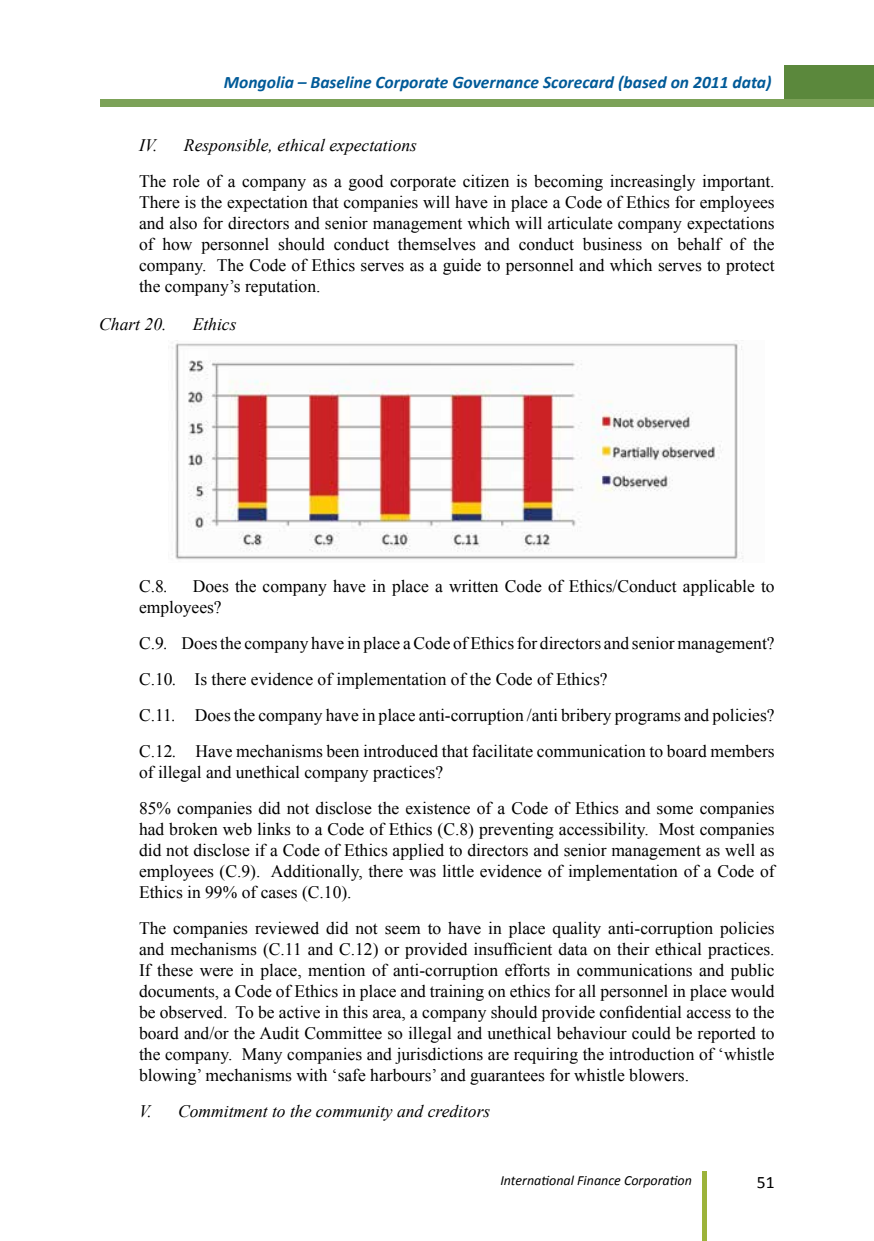
<style>
.page{position:relative;width:874px;height:1241px;background:#fff}
.page>*{position:absolute;margin:0;border:0;box-sizing:border-box;transform-origin:0 0}
.t1{font:17.5px/21px "Mogul Times New Roman";color:#000;text-align:justify}
.t2{font:italic 17.5px "Mogul Times New Roman";color:#000}
.t3{font:italic 700 17.5px "Calibri";color:#005a98}
.t4{font:17.5px "Calibri";color:#000}
.t5{font:italic 14px "Calibri";color:#000}
.s1{font-style:italic}
</style>
<div class="page">
<div style="left:701px;top:1171px;width:5px;height:69px;background:#9cb33a"></div>
<div style="left:784px;top:65px;width:89px;height:35px;background:#5b883c"></div>
<div style="left:100px;top:100px;width:773px;height:7px;background:#7ca258"></div>
<img style="left:172px;top:340px;width:571px;height:220px">
<p class="t3" style="left:224px;top:71px;width:549px">Mongolia – Baseline Corporate Governance Scorecard (based on 2011 data)</p>
<p class="t2" style="left:139px;top:133px;width:279px">IV. Responsible, ethical expectations</p>
<p class="t1" style="left:139px;top:170px;width:637px">The role of a company as a good corporate citizen is becoming increasingly important.<br>There is the expectation that companies will have in place a Code of Ethics for employees and also for directors and senior management which will articulate company expectations of how personnel should conduct themselves and conduct business on behalf of the company. The Code of Ethics serves as a guide to personnel and which serves to protect the company’s reputation.</p>
<p class="t2" style="left:99px;top:312px;width:69px">Chart 20.</p>
<p class="t2" style="left:193px;top:312px;width:45px">Ethics</p>
<p class="t1" style="left:139px;top:575px;width:636px;text-indent:54px">Does the company have in place a written Code of Ethics/Conduct applicable to employees?</p>
<p class="t1" style="left:139px;top:625px;width:637px;line-height:35.9px;text-align:left">C.9<span class="s1">.</span> Does the company have in place a Code of Ethics for directors and senior management?<br>C.10<span class="s1">.</span> Is there evidence of implementation of the Code of Ethics?<br>C.11<span class="s1">.</span> Does the company have in place anti-corruption /anti bribery programs and policies?<br>C.12<span class="s1">.</span> Have mechanisms been introduced that facilitate communication to board members</p>
<p class="t1" style="left:139px;top:753px;width:636px;line-height:35.9px">of illegal and unethical company practices?<br>85% companies did not disclose the existence of a Code of Ethics and some companies</p>
<p class="t1" style="left:139px;top:818px;width:636px">had broken web links to a Code of Ethics (C.8) preventing accessibility. Most companies did not disclose if a Code of Ethics applied to directors and senior management as well as employees (C.9). Additionally, there was little evidence of implementation of a Code of Ethics in 99% of cases (C.10).</p>
<p class="t1" style="left:139px;top:916px;width:637px">The companies reviewed did not seem to have in place quality anti-corruption policies and mechanisms (C.11 and C.12) or provided insufficient data on their ethical practices.<br>If these were in place, mention of anti-corruption efforts in communications and public documents, a Code of Ethics in place and training on ethics for all personnel in place would be observed. To be active in this area, a company should provide confidential access to the board and/or the Audit Committee so illegal and unethical behaviour could be reported to the company. Many companies and jurisdictions are requiring the introduction of ‘whistle blowing’ mechanisms with ‘safe harbours’ and guarantees for whistle blowers.</p>
<p class="t2" style="left:139px;top:1098px;width:352px">V. Commitment to the community and creditors</p>
<p class="t1" style="left:139px;top:575px;width:31px">C.8<span class="s1">.</span></p>
<p class="t5" style="left:500px;top:1170px;width:193px">International Finance Corporation</p>
<p class="t4" style="left:756px;top:1170px;width:19px">51</p>
</div>
